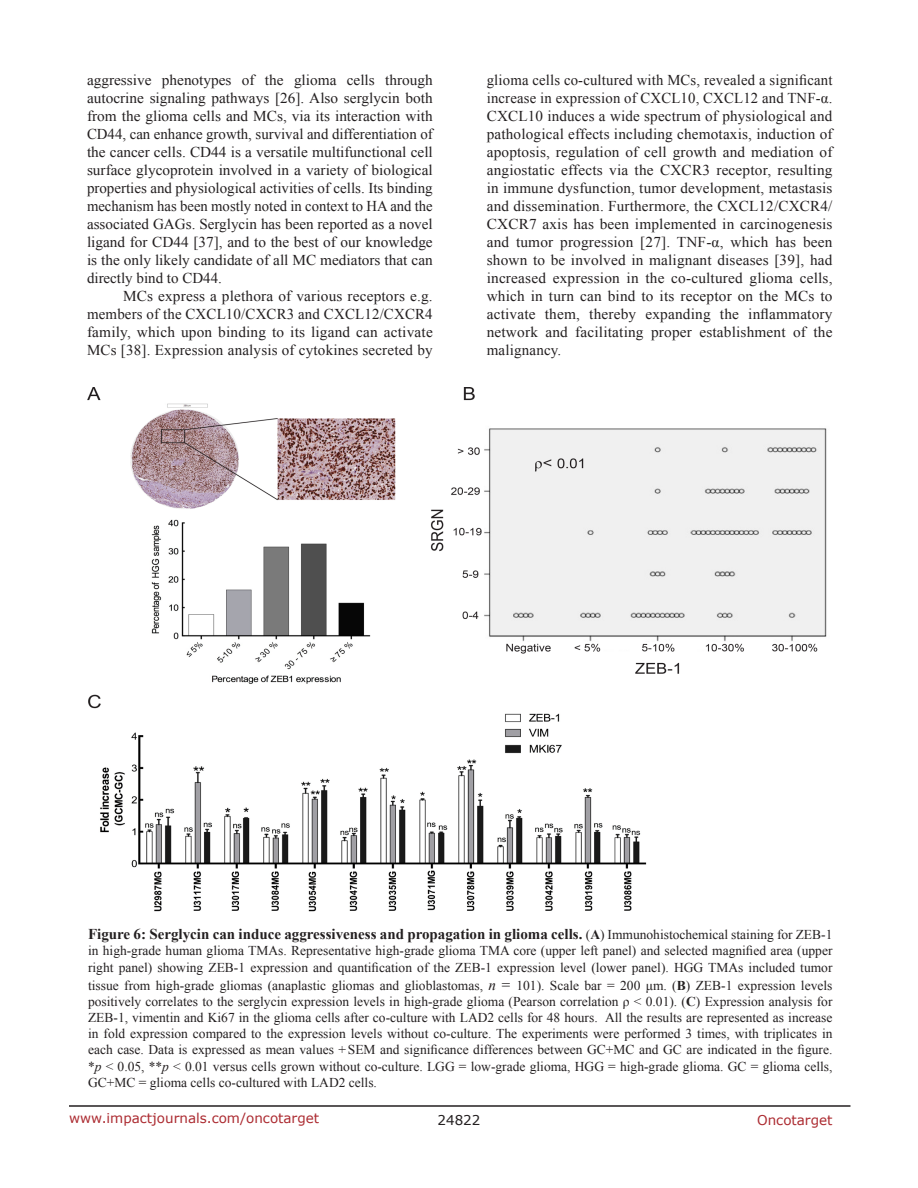
<style>
.page{position:relative;width:918px;height:1188px;background:#fff}
.page>*{position:absolute;margin:0;border:0;box-sizing:border-box;transform-origin:0 0}
.BodyText{font:15px/18px "Times New Roman";letter-spacing:.01em;color:#231f20;text-align:justify}
.FigureText{font:700 15px "Times New Roman";color:#231f20}
.FigureText-2{font:13.5px/16.2px "Times New Roman";color:#231f20}
.t1{font:13.5px "Verdana";color:#ac2b31}
.t2{font:13.5px "Verdana";color:#231f20}
.s1{font-weight:400;font-size:13.5px}
.s2{font-size:13.5px}
.s3{font-style:italic;font-size:15px}
.s4{font-size:15px}
.s5{font-weight:700}
.s6{font-style:italic}
</style>
<div class="page">
<hr style="left:69px;top:1105px;width:781px;height:2px;background:#231f20">
<img style="left:87px;top:388px;width:740px;height:524px">
<p class="BodyText" style="left:87px;top:71px;width:347px">aggressive phenotypes of the glioma cells through autocrine signaling pathways [26]. Also serglycin both from the glioma cells and MCs, via its interaction with CD44, can enhance growth, survival and differentiation of the cancer cells. CD44 is a versatile multifunctional cell surface glycoprotein involved in a variety of biological properties and physiological activities of cells. Its binding mechanism has been mostly noted in context to HA and the associated GAGs. Serglycin has been reported as a novel ligand for CD44 [37], and to the best of our knowledge is the only likely candidate of all MC mediators that can directly bind to CD44.</p>
<p class="BodyText" style="left:87px;top:287px;width:347px;text-indent:36px">MCs express a plethora of various receptors e.g. members of the CXCL10/CXCR3 and CXCL12/CXCR4 family, which upon binding to its ligand can activate MCs [38]. Expression analysis of cytokines secreted by</p>
<p class="BodyText" style="left:487px;top:71px;width:347px">glioma cells co-cultured with MCs, revealed a significant increase in expression of CXCL10, CXCL12 and TNF-α.<br>CXCL10 induces a wide spectrum of physiological and pathological effects including chemotaxis, induction of apoptosis, regulation of cell growth and mediation of angiostatic effects via the CXCR3 receptor, resulting in immune dysfunction, tumor development, metastasis and dissemination. Furthermore, the CXCL12/CXCR4/ CXCR7 axis has been implemented in carcinogenesis and tumor progression [27]. TNF-α, which has been shown to be involved in malignant diseases [39], had increased expression in the co-cultured glioma cells, which in turn can bind to its receptor on the MCs to activate them, thereby expanding the inflammatory network and facilitating proper establishment of the malignancy.</p>
<p class="FigureText" style="left:88px;top:924px;width:746px">Figure 6: Serglycin can induce aggressiveness and propagation in glioma cells. <span class="s1">(</span><span class="s2">A</span><span class="s1">) Immunohistochemical staining for ZEB-1</span></p>
<p class="FigureText-2" style="left:88px;top:943px;width:746px">in high-grade human glioma TMAs. Representative high-grade glioma TMA core (upper left panel) and selected magnified area (upper right panel) showing ZEB-1 expression and quantification of the ZEB-1 expression level (lower panel). HGG TMAs included tumor</p>
<p class="FigureText-2" style="left:88px;top:977px;width:746px;text-align:justify">tissue from high-grade gliomas (anaplastic gliomas and glioblastomas, <span class="s3">n</span> <span class="s4">=</span> 101). Scale bar = 200 μm. (<span class="s5">B</span>) ZEB-1 expression levels positively correlates to the serglycin expression levels in high-grade glioma (Pearson correlation ρ &lt; 0.01). (<span class="s5">C</span>) Expression analysis for ZEB-1, vimentin and Ki67 in the glioma cells after co-culture with LAD2 cells for 48 hours. All the results are represented as increase in fold expression compared to the expression levels without co-culture. The experiments were performed 3 times, with triplicates in each case. Data is expressed as mean values +SEM and significance differences between GC+MC and GC are indicated in the figure. *<span class="s6">p</span> &lt; 0.05, **<span class="s6">p</span> &lt; 0.01 versus cells grown without co-culture. LGG = low-grade glioma, HGG = high-grade glioma. GC = glioma cells, GC+MC = glioma cells co-cultured with LAD2 cells.</p>
<p class="t1" style="left:69px;top:1109px;width:252px">www.impactjournals.com/oncotarget</p>
<p class="t2" style="left:438px;top:1111px;width:44px">24822</p>
<p class="t1" style="left:757px;top:1111px;width:77px">Oncotarget</p>
</div>
